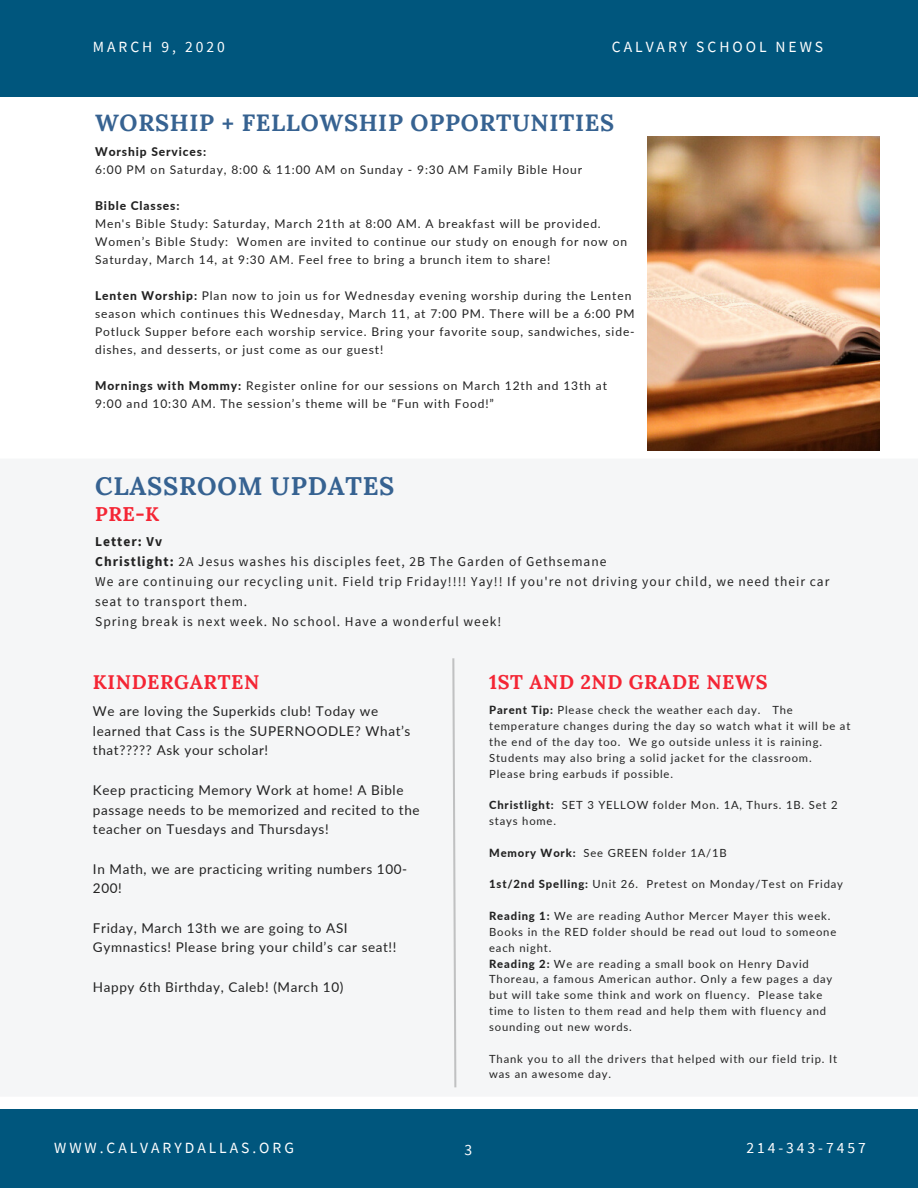
<style>
.page{position:relative;width:918px;height:1188px;background:#fff}
.page>*{position:absolute;margin:0;border:0;box-sizing:border-box;transform-origin:0 0}
.t1{font:700 25.35px "Lora";letter-spacing:.03em;color:#366291}
.t2{font:700 23.4px "Lora";letter-spacing:.03em;color:#366291}
.t3{font:700 19.8px "Lora";letter-spacing:.03em;color:#f42534}
.t4{font:15.6px "Source Sans Pro";letter-spacing:.19em;color:#fff}
.t5{font:13.5px/19.6px "Lato";letter-spacing:.045em;color:#222}
.t6{font:13.5px/20.1px "Source Sans Pro";letter-spacing:.075em;color:#222}
.t7{font:12px/18px "Lato";letter-spacing:.075em;color:#222}
.t8{font:800 12px "Lato";letter-spacing:.075em;color:#222}
.t9{font:11.25px/15.9px "Lato";letter-spacing:.075em;color:#222}
.s1{font-weight:800}
.s2{font-weight:700}
</style>
<div class="page">
<div style="left:0;top:0;width:918px;height:96px;background:#00567d"></div>
<div style="left:0;top:1109px;width:918px;height:79px;background:#00567d"></div>
<img style="left:648px;top:137px;width:231px;height:314px">
<svg style="left:452px;top:658px;width:4px;height:429px"></svg>
<h3 class="t4" style="left:93px;top:37px;width:133px">MARCH 9, 2020</h3>
<h3 class="t4" style="left:612px;top:37px;width:213px">CALVARY SCHOOL NEWS</h3>
<h2 class="t2" style="left:95px;top:108px;width:521px">WORSHIP + FELLOWSHIP OPPORTUNITIES</h2>
<p class="t8" style="left:95px;top:145px;width:113px">Worship Services:</p>
<p class="t7" style="left:95px;top:161px;width:488px">6:00 PM on Saturday, 8:00 &amp; 11:00 AM on Sunday - 9:30 AM Family Bible Hour</p>
<p class="t8" style="left:95px;top:198px;width:86px">Bible Classes:</p>
<p class="t7" style="left:95px;top:215px;width:534px">Men's Bible Study: Saturday, March 21th at 8:00 AM. A breakfast will be provided.<br>Women’s Bible Study: Women are invited to continue our study on enough for now on<br>Saturday, March 14, at 9:30 AM. Feel free to bring a brunch item to share!</p>
<p class="t7" style="left:95px;top:286px;width:541px"><span class="s1">Lenten Worship:</span> Plan now to join us for Wednesday evening worship during the Lenten season which continues this Wednesday, March 11, at 7:00 PM. There will be a 6:00 PM Potluck Supper before each worship service. Bring your favorite soup, sandwiches, side&shy;dishes, and desserts, or just come as our guest!</p>
<p class="t7" style="left:95px;top:376px;width:513px"><span class="s1">Mornings with Mommy:</span> Register online for our sessions on March 12th and 13th at<br>9:00 and 10:30 AM. The session’s theme will be “Fun with Food!”</p>
<h1 class="t1" style="left:95px;top:470px;width:301px">CLASSROOM UPDATES</h1>
<h3 class="t3" style="left:95px;top:501px;width:66px">PRE-K</h3>
<p class="t6" style="left:95px;top:531px;width:736px"><span class="s2">Letter: Vv<br>Christlight:</span> 2A Jesus washes his disciples feet, 2B The Garden of Gethsemane<br>We are continuing our recycling unit. Field trip Friday!!!! Yay!! If you're not driving your child, we need their car seat to transport them.<br>Spring break is next week. No school. Have a wonderful week!</p>
<h3 class="t3" style="left:93px;top:669px;width:168px">KINDERGARTEN</h3>
<h3 class="t3" style="left:489px;top:669px;width:280px">1ST AND 2ND GRADE NEWS</h3>
<p class="t9" style="left:489px;top:702px;width:363px"><span class="s1">Parent Tip:</span> Please check the weather each day. The temperature changes during the day so watch what it will be at the end of the day too. We go outside unless it is raining.<br>Students may also bring a solid jacket for the classroom.<br>Please bring earbuds if possible.</p>
<p class="t9" style="left:489px;top:797px;width:350px"><span class="s1">Christlight:</span> SET 3 YELLOW folder Mon. 1A, Thurs. 1B. Set 2 stays home.</p>
<p class="t9" style="left:489px;top:844px;width:239px"><span class="s1">Memory Work:</span> See GREEN folder 1A/1B</p>
<p class="t9" style="left:489px;top:876px;width:355px"><span class="s1">1st/2nd Spelling:</span> Unit 26. Pretest on Monday/Test on Friday</p>
<p class="t9" style="left:489px;top:908px;width:349px"><span class="s1">Reading 1:</span> We are reading Author Mercer Mayer this week.<br>Books in the RED folder should be read out loud to someone each night.<br><span class="s1">Reading 2:</span> We are reading a small book on Henry David Thoreau, a famous American author. Only a few pages a day but will take some think and work on fluency. Please take time to listen to them read and help them with fluency and sounding out new words.</p>
<p class="t9" style="left:489px;top:1050px;width:349px">Thank you to all the drivers that helped with our field trip. It was an awesome day.</p>
<p class="t5" style="left:93px;top:701px;width:319px">We are loving the Superkids club! Today we learned that Cass is the SUPERNOODLE? What’s that????? Ask your scholar!</p>
<p class="t5" style="left:93px;top:780px;width:328px">Keep practicing Memory Work at home! A Bible passage needs to be memorized and recited to the teacher on Tuesdays and Thursdays!</p>
<p class="t5" style="left:93px;top:859px;width:316px">In Math, we are practicing writing numbers 100-<br>200!</p>
<p class="t5" style="left:93px;top:918px;width:305px">Friday, March 13th we are going to ASI<br>Gymnastics! Please bring your child’s car seat!!</p>
<p class="t5" style="left:93px;top:977px;width:252px">Happy 6th Birthday, Caleb! (March 10)</p>
<h3 class="t4" style="left:54px;top:1137px;width:241px">WWW.CALVARYDALLAS.ORG</h3>
<h3 class="t4" style="left:464px;top:1140px;width:9px">3</h3>
<h3 class="t4" style="left:746px;top:1137px;width:121px">214-343-7457</h3>
</div>
